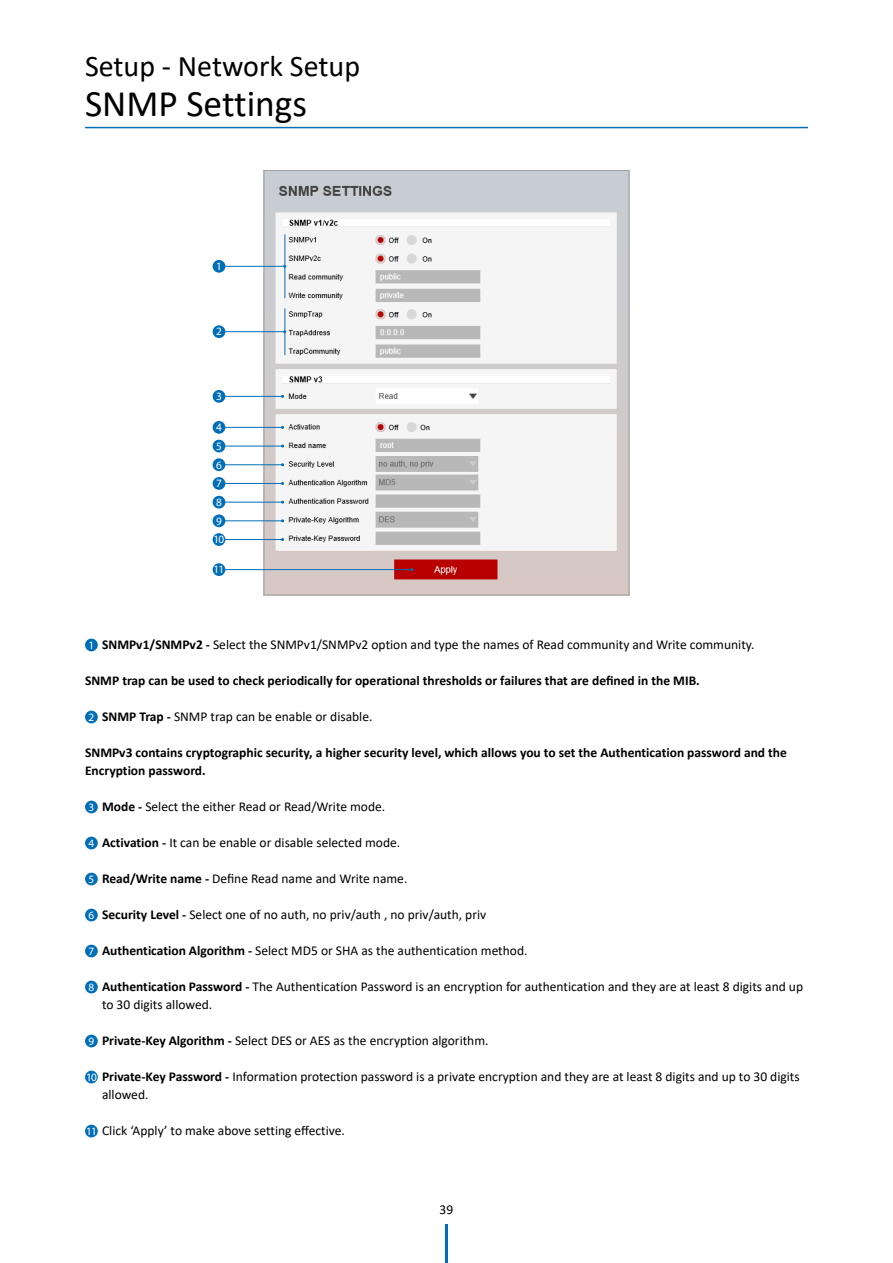
<style>
.page{position:relative;width:893px;height:1263px;background:#fff}
.page>*{position:absolute;margin:0;border:0;box-sizing:border-box;transform-origin:0 0}
.t1{font:37.5px "Calibri";color:#000}
.t2{font:30px "Calibri";color:#000}
.t3{font:13.5px/18px "Calibri";color:#000}
.t4{font:700 13.5px/18px "Calibri";color:#000}
.t5{font:11.25px/18.8px "Myriad Pro";color:#fff}
.s1{font-family:"Myriad Pro";font-size:11.25px;color:#fff}
.s2{font-weight:700}
</style>
<div class="page">
<hr style="left:85px;top:127px;width:723px;height:1px;background:#036eb8">
<hr style="left:445px;top:1225px;width:3px;height:38px;background:#036eb8">
<img style="left:266px;top:172px;width:361px;height:421px">
<div style="left:264px;top:170px;width:365px;height:425px;border:1px solid #9fa0a0"></div>
<div style="left:85px;top:639px;width:13px;height:12px;background:#036eb8;border-radius:50%"></div>
<div style="left:85px;top:711px;width:13px;height:12px;background:#036eb8;border-radius:50%"></div>
<div style="left:85px;top:801px;width:13px;height:12px;background:#036eb8;border-radius:50%"></div>
<div style="left:85px;top:837px;width:13px;height:12px;background:#036eb8;border-radius:50%"></div>
<div style="left:85px;top:873px;width:13px;height:12px;background:#036eb8;border-radius:50%"></div>
<div style="left:85px;top:909px;width:13px;height:12px;background:#036eb8;border-radius:50%"></div>
<div style="left:85px;top:945px;width:13px;height:12px;background:#036eb8;border-radius:50%"></div>
<div style="left:85px;top:981px;width:13px;height:12px;background:#036eb8;border-radius:50%"></div>
<div style="left:85px;top:1035px;width:13px;height:12px;background:#036eb8;border-radius:50%"></div>
<div style="left:85px;top:1071px;width:13px;height:12px;background:#036eb8;border-radius:50%"></div>
<div style="left:85px;top:1125px;width:13px;height:12px;background:#036eb8;border-radius:50%"></div>
<hr style="left:219px;top:427px;width:64px;height:1px;background:#036eb8">
<div style="left:213px;top:421px;width:12px;height:13px;background:#036eb8;border-radius:50%"></div>
<hr style="left:219px;top:446px;width:64px;height:1px;background:#036eb8">
<div style="left:213px;top:440px;width:12px;height:12px;background:#036eb8;border-radius:50%"></div>
<hr style="left:219px;top:396px;width:64px;height:1px;background:#036eb8">
<div style="left:213px;top:390px;width:12px;height:13px;background:#036eb8;border-radius:50%"></div>
<hr style="left:219px;top:464px;width:64px;height:1px;background:#036eb8">
<div style="left:213px;top:458px;width:12px;height:13px;background:#036eb8;border-radius:50%"></div>
<hr style="left:219px;top:483px;width:64px;height:1px;background:#036eb8">
<div style="left:213px;top:477px;width:12px;height:13px;background:#036eb8;border-radius:50%"></div>
<hr style="left:219px;top:502px;width:64px;height:1px;background:#036eb8">
<div style="left:213px;top:496px;width:12px;height:12px;background:#036eb8;border-radius:50%"></div>
<hr style="left:219px;top:520px;width:64px;height:1px;background:#036eb8">
<div style="left:213px;top:514px;width:12px;height:13px;background:#036eb8;border-radius:50%"></div>
<hr style="left:219px;top:539px;width:64px;height:1px;background:#036eb8">
<div style="left:213px;top:533px;width:12px;height:13px;background:#036eb8;border-radius:50%"></div>
<hr style="left:219px;top:569px;width:193px;height:1px;background:#036eb8">
<div style="left:213px;top:563px;width:12px;height:13px;background:#036eb8;border-radius:50%"></div>
<hr style="left:219px;top:331px;width:66px;height:1px;background:#036eb8">
<div style="left:213px;top:325px;width:12px;height:13px;background:#036eb8;border-radius:50%"></div>
<hr style="left:285px;top:308px;width:1px;height:47px;background:#036eb8">
<hr style="left:219px;top:266px;width:66px;height:1px;background:#036eb8">
<div style="left:213px;top:260px;width:12px;height:13px;background:#036eb8;border-radius:50%"></div>
<hr style="left:285px;top:234px;width:1px;height:64px;background:#036eb8">
<h2 class="t2" style="left:85px;top:45px;width:277px">Setup - Network Setup</h2>
<h1 class="t1" style="left:85px;top:77px;width:224px">SNMP Settings</h1>
<p class="t5" style="left:216px;top:257px;width:7px">1</p>
<p class="t5" style="left:216px;top:322px;width:7px">2</p>
<p class="t5" style="left:216px;top:387px;width:7px">3</p>
<p class="t5" style="left:216px;top:418px;width:7px">4<br>5</p>
<p class="t5" style="left:214px;top:455px;width:12px">6<br>7<br>8<br>9<br>10</p>
<p class="t5" style="left:214px;top:560px;width:12px">11</p>
<p class="t3" style="left:89px;top:635px;width:667px"><span class="s1">1</span> <span class="s2">SNMPv1/SNMPv2 -</span> Select the SNMPv1/SNMPv2 option and type the names of Read community and Write community.</p>
<p class="t4" style="left:85px;top:671px;width:616px">SNMP trap can be used to check periodically for operational thresholds or failures that are defined in the MIB.</p>
<p class="t3" style="left:89px;top:707px;width:285px"><span class="s1">2</span> <span class="s2">SNMP Trap -</span> SNMP trap can be enable or disable.</p>
<p class="t4" style="left:85px;top:743px;width:703px">SNMPv3 contains cryptographic security, a higher security level, which allows you to set the Authentication password and the<br>Encryption password.</p>
<p class="t3" style="left:89px;top:797px;width:298px"><span class="s1">3</span> <span class="s2">Mode -</span> Select the either Read or Read/Write mode.</p>
<p class="t3" style="left:89px;top:833px;width:313px"><span class="s1">4</span> <span class="s2">Activation -</span> It can be enable or disable selected mode.</p>
<p class="t3" style="left:89px;top:869px;width:320px"><span class="s1">5</span> <span class="s2">Read/Write name -</span> Define Read name and Write name.</p>
<p class="t3" style="left:89px;top:905px;width:399px"><span class="s1">6</span> <span class="s2">Security Level -</span> Select one of no auth, no priv/auth , no priv/auth, priv</p>
<p class="t3" style="left:89px;top:941px;width:440px"><span class="s1">7</span> <span class="s2">Authentication Algorithm -</span> Select MD5 or SHA as the authentication method.</p>
<p class="t3" style="left:102px;top:977px;width:702px;text-indent:-14px"><span class="s1">8</span> <span class="s2">Authentication Password -</span> The Authentication Password is an encryption for authentication and they are at least 8 digits and up to 30 digits allowed.</p>
<p class="t3" style="left:89px;top:1031px;width:402px"><span class="s1">9</span> <span class="s2">Private-Key Algorithm -</span> Select DES or AES as the encryption algorithm.</p>
<p class="t3" style="left:102px;top:1067px;width:699px;text-indent:-16px"><span class="s1">10</span> <span class="s2">Private-Key Password -</span> Information protection password is a private encryption and they are at least 8 digits and up to 30 digits allowed.</p>
<p class="t3" style="left:86px;top:1121px;width:260px"><span class="s1">11</span> Click ‘Apply’ to make above setting effective.</p>
<p class="t3" style="left:440px;top:1201px;width:15px">39</p>
</div>
